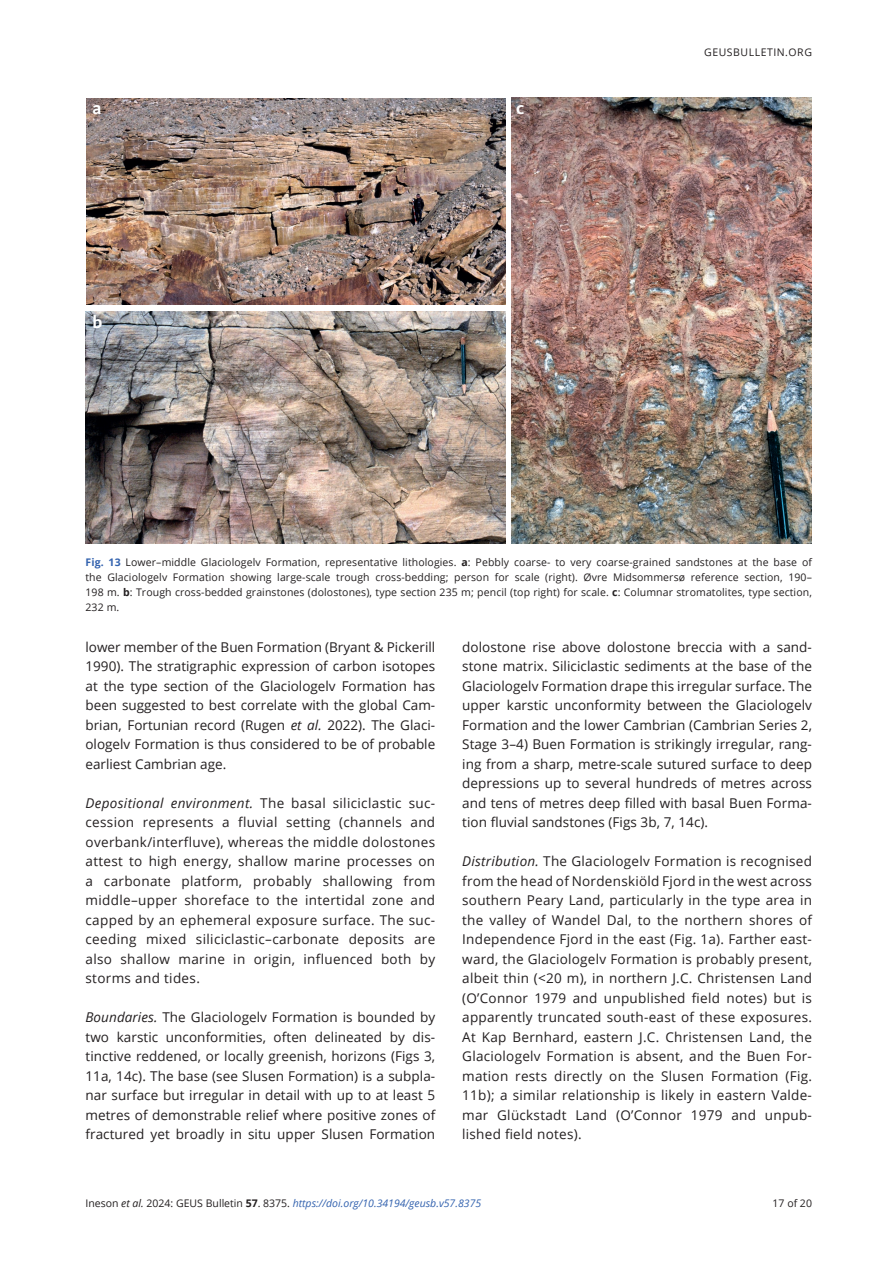
<style>
.page{position:relative;width:893px;height:1263px;background:#fff}
.page>*{position:absolute;margin:0;border:0;box-sizing:border-box;transform-origin:0 0}
.t1{font:700 18px "Kievit Pro";color:#fff}
.TX{font:13.5px/19.5px "Open Sans";letter-spacing:.005em;color:#231f20;text-align:justify}
.FC{font:10.5px/15px "Open Sans";letter-spacing:.01em;color:#231f20;text-align:justify}
.t2{font:italic 10.5px "Open Sans";color:#3463af}
.FC-2{font:10.5px "Open Sans";letter-spacing:.05em;color:#231f20}
.s1{font-weight:700;color:#3463af}
.s2{font-weight:700}
.s3{font-style:italic}
.s4{font-style:normal;color:#231f20}
.s5{color:#231f20}
.s6{font-weight:700;font-style:normal;color:#231f20}
</style>
<div class="page">
<img style="left:511px;top:98px;width:301px;height:445px">
<img style="left:86px;top:99px;width:419px;height:205px">
<img style="left:86px;top:311px;width:419px;height:232px">
<p class="t1" style="left:92px;top:97px;width:11px">a</p>
<p class="t1" style="left:516px;top:97px;width:10px">c</p>
<p class="t1" style="left:92px;top:312px;width:11px">b</p>
<p class="FC-2" style="left:704px;top:45px;width:109px">GEUSBULLETIN.ORG</p>
<p class="FC" style="left:86px;top:555px;width:728px"><span class="s1">Fig. 13</span> Lower–middle Glaciologelv Formation, representative lithologies. <span class="s2">a</span>: Pebbly coarse- to very coarse-grained sandstones at the base of the Glaciologelv Formation showing large-scale trough cross-bedding; person for scale (right). Øvre Midsommersø reference section, 190– 198 m. <span class="s2">b</span>: Trough cross-bedded grainstones (dolostones), type section 235 m; pencil (top right) for scale. <span class="s2">c</span>: Columnar stromatolites, type section, 232 m.</p>
<p class="TX" style="left:86px;top:637px;width:351px">lower member of the Buen Formation (Bryant &amp; Pickerill 1990). The stratigraphic expression of carbon isotopes at the type section of the Glaciologelv Formation has been suggested to best correlate with the global Cam&shy;brian, Fortunian record (Rugen <span class="s3">et al.</span> 2022). The Glaci&shy;ologelv Formation is thus considered to be of probable earliest Cambrian age.</p>
<p class="TX" style="left:86px;top:793px;width:351px"><span class="s3">Depositional environment.</span> The basal siliciclastic suc&shy;cession represents a fluvial setting (channels and overbank/interfluve), whereas the middle dolostones attest to high energy, shallow marine processes on a carbonate platform, probably shallowing from middle–upper shoreface to the intertidal zone and capped by an ephemeral exposure surface. The suc&shy;ceeding mixed siliciclastic–carbonate deposits are also shallow marine in origin, influenced both by storms and tides.</p>
<p class="TX" style="left:86px;top:1007px;width:351px"><span class="s3">Boundaries.</span> The Glaciologelv Formation is bounded by two karstic unconformities, often delineated by dis&shy;tinctive reddened, or locally greenish, horizons (Figs 3, 11a, 14c). The base (see Slusen Formation) is a subpla&shy;nar surface but irregular in detail with up to at least 5 metres of demonstrable relief where positive zones of fractured yet broadly in situ upper Slusen Formation</p>
<p class="TX" style="left:462px;top:637px;width:351px">dolostone rise above dolostone breccia with a sand&shy;stone matrix. Siliciclastic sediments at the base of the Glaciologelv Formation drape this irregular surface. The upper karstic unconformity between the Glaciologelv Formation and the lower Cambrian (Cambrian Series 2, Stage 3–4) Buen Formation is strikingly irregular, rang&shy;ing from a sharp, metre-scale sutured surface to deep depressions up to several hundreds of metres across and tens of metres deep filled with basal Buen Forma&shy;tion fluvial sandstones (Figs 3b, 7, 14c).</p>
<p class="TX" style="left:462px;top:851px;width:351px"><span class="s3">Distribution.</span> The Glaciologelv Formation is recognised from the head of Nordenskiöld Fjord in the west across southern Peary Land, particularly in the type area in the valley of Wandel Dal, to the northern shores of Independence Fjord in the east (Fig. 1a). Farther east&shy;ward, the Glaciologelv Formation is probably present, albeit thin (&lt;20 m), in northern J.C. Christensen Land (O’Connor 1979 and unpublished field notes) but is apparently truncated south-east of these exposures.<br>At Kap Bernhard, eastern J.C. Christensen Land, the Glaciologelv Formation is absent, and the Buen For&shy;mation rests directly on the Slusen Formation (Fig.<br>11b); a similar relationship is likely in eastern Valde&shy;mar Glückstadt Land (O’Connor 1979 and unpub&shy;lished field notes).</p>
<p class="t2" style="left:86px;top:1196px;width:397px"><span class="s4">Ineson</span> <span class="s5">et al.</span> <span class="s4">2024: GEUS Bulletin</span> <span class="s6">57</span><span class="s4">. 8375.</span> https://doi.org/10.34194/geusb.v57.8375</p>
<p class="FC" style="left:773px;top:1195px;width:41px">17 of 20</p>
</div>
